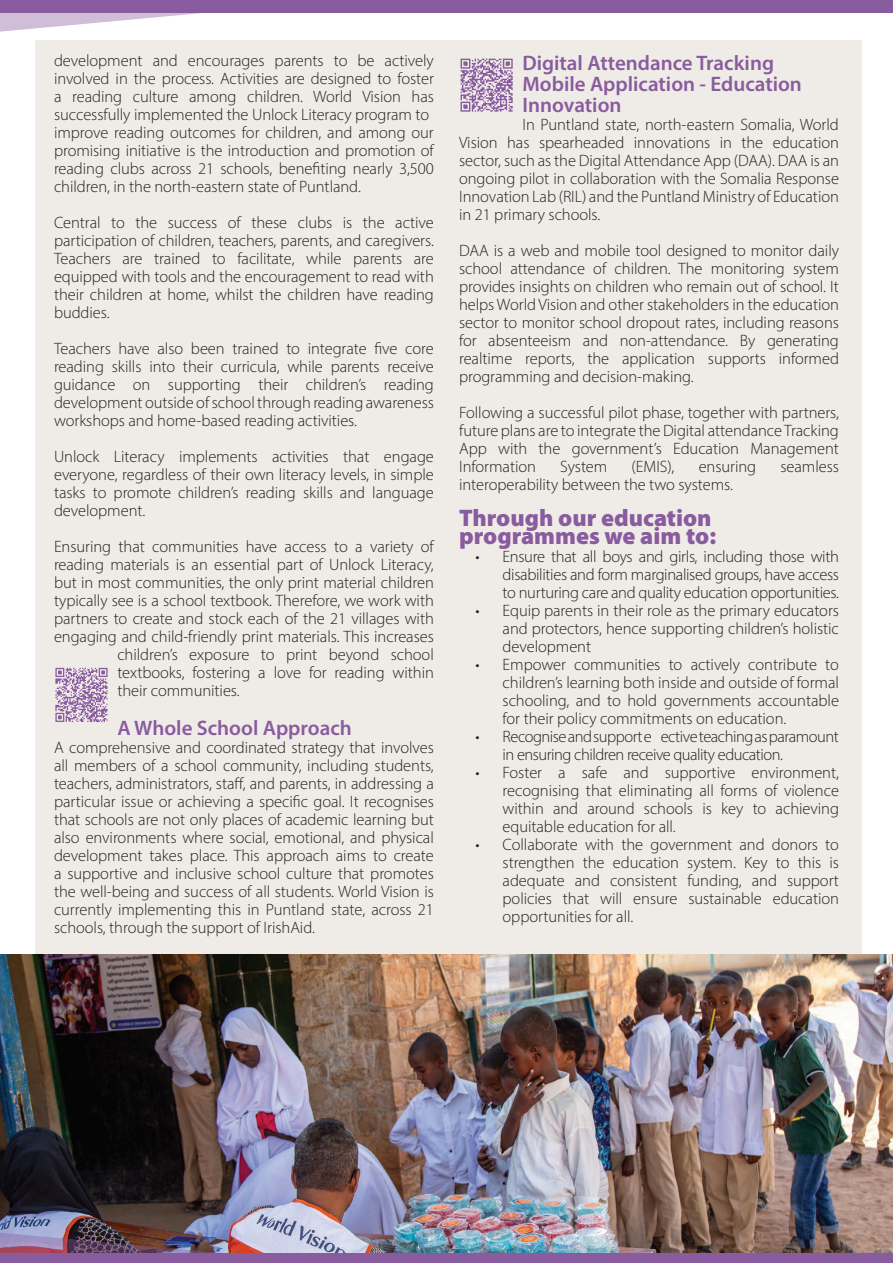
<style>
.page{position:relative;width:893px;height:1263px;background:#fff}
.page>*{position:absolute;margin:0;border:0;box-sizing:border-box;transform-origin:0 0}
.t1{font:900 24px "Myriad Pro";color:#895b9f}
.t2{font:600 21px/21px "Myriad Pro";color:#895b9f}
.t3{font:300 16.5px/18px "Myriad Pro";letter-spacing:-.005em;color:#231f20;text-align:justify}
.t4{font:300 16.5px/18px "Myriad Pro";letter-spacing:-.03em;color:#231f20}
</style>
<div class="page">
<div style="left:35px;top:40px;width:827px;height:914px;background:#efebe7"></div>
<img style="left:0;top:954px;width:893px;height:299px">
<svg style="left:0;top:0;width:893px;height:32px"></svg>
<img style="left:0;top:1229px;width:887px;height:34px">
<svg style="left:55px;top:668px;width:53px;height:54px"></svg>
<svg style="left:460px;top:58px;width:53px;height:54px"></svg>
<p class="t3" style="left:54px;top:52px;width:381px">development and encourages parents to be actively involved in the process. Activities are designed to foster a reading culture among children. World Vision has successfully implemented the Unlock Literacy program to</p>
<p class="t3" style="left:54px;top:124px;width:381px">improve reading outcomes for children, and among our promising initiative is the introduction and promotion of reading clubs across 21 schools, benefiting nearly 3,500 children, in the north-eastern state of Puntland.</p>
<p class="t3" style="left:54px;top:214px;width:381px">Central to the success of these clubs is the active participation of children, teachers, parents, and caregivers.<br>Teachers are trained to facilitate, while parents are equipped with tools and the encouragement to read with their children at home, whilst the children have reading buddies.</p>
<p class="t3" style="left:54px;top:340px;width:381px">Teachers have also been trained to integrate five core reading skills into their curricula, while parents receive guidance on supporting their children’s reading development outside of school through reading awareness workshops and home-based reading activities.</p>
<p class="t3" style="left:54px;top:448px;width:381px">Unlock Literacy implements activities that engage everyone, regardless of their own literacy levels, in simple tasks to promote children’s reading skills and language development.</p>
<p class="t3" style="left:54px;top:538px;width:381px">Ensuring that communities have access to a variety of</p>
<p class="t3" style="left:54px;top:556px;width:381px">reading materials is an essential part of Unlock Literacy,</p>
<p class="t3" style="left:54px;top:574px;width:381px">but in most communities, the only print material children</p>
<p class="t3" style="left:54px;top:592px;width:381px">typically see is a school textbook. Therefore, we work with</p>
<p class="t3" style="left:54px;top:610px;width:381px">partners to create and stock each of the 21 villages with</p>
<p class="t3" style="left:54px;top:628px;width:381px">engaging and child-friendly print materials. This increases</p>
<p class="t3" style="left:117px;top:646px;width:318px">children’s exposure to print beyond school</p>
<p class="t3" style="left:117px;top:664px;width:318px">textbooks, fostering a love for reading within</p>
<p class="t3" style="left:117px;top:682px;width:124px">their communities.</p>
<p class="t2" style="left:117px;top:717px;width:236px">A Whole School Approach</p>
<p class="t3" style="left:54px;top:739px;width:381px">A comprehensive and coordinated strategy that involves all members of a school community, including students, teachers, administrators, staff, and parents, in addressing a particular issue or achieving a specific goal. It recognises that schools are not only places of academic learning but also environments where social, emotional, and physical development takes place. This approach aims to create a supportive and inclusive school culture that promotes the well-being and success of all students. World Vision is currently implementing this in Puntland state, across 21 schools, through the support of IrishAid.</p>
<p class="t2" style="left:522px;top:52px;width:281px">Digital Attendance Tracking<br>Mobile Application - Education<br>Innovation</p>
<p class="t3" style="left:459px;top:115px;width:381px;text-indent:63px">In Puntland state, north-eastern Somalia, World Vision has spearheaded innovations in the education sector, such as the Digital Attendance App (DAA). DAA is an ongoing pilot in collaboration with the Somalia Response Innovation Lab (RIL) and the Puntland Ministry of Education in 21 primary schools.</p>
<p class="t3" style="left:459px;top:241px;width:381px">DAA is a web and mobile tool designed to monitor daily school attendance of children. The monitoring system provides insights on children who remain out of school. It helps World Vision and other stakeholders in the education</p>
<p class="t3" style="left:459px;top:313px;width:381px">sector to monitor school dropout rates, including reasons for absenteeism and non-attendance. By generating realtime reports, the application supports informed programming and decision-making.</p>
<p class="t3" style="left:459px;top:403px;width:381px">Following a successful pilot phase, together with partners, future plans are to integrate the Digital attendance Tracking App with the government’s Education Management Information</p>
<p class="t3" style="left:560px;top:457px;width:49px">System</p>
<p class="t3" style="left:632px;top:457px;width:44px">(EMIS),</p>
<p class="t3" style="left:699px;top:457px;width:59px">ensuring</p>
<p class="t3" style="left:780px;top:457px;width:60px">seamless</p>
<p class="t3" style="left:459px;top:475px;width:275px">interoperability between the two systems.</p>
<p class="t1" style="left:459px;top:502px;width:254px">Through our education</p>
<p class="t1" style="left:459px;top:520px;width:259px">programmes we aim to:</p>
<p class="t3" style="left:503px;top:547px;width:338px;text-indent:-27px">• Ensure that all boys and girls, including those with disabilities and form marginalised groups, have access to nurturing care and quality education opportunities.</p>
<p class="t3" style="left:503px;top:601px;width:338px;text-indent:-27px">• Equip parents in their role as the primary educators and protectors, hence supporting children’s holistic development</p>
<p class="t3" style="left:503px;top:655px;width:338px;text-indent:-27px">• Empower communities to actively contribute to children’s learning both inside and outside of formal schooling, and to hold governments accountable for their policy commitments on education.</p>
<p class="t4" style="left:503px;top:727px;width:338px;text-indent:-27px">• Recognise and support e ective teaching as paramount in ensuring children receive quality education.</p>
<p class="t3" style="left:503px;top:763px;width:338px;text-indent:-27px">• Foster a safe and supportive environment, recognising that eliminating all forms of violence within and around schools is key to achieving equitable education for all.</p>
<p class="t3" style="left:503px;top:835px;width:338px;text-indent:-27px">• Collaborate with the government and donors to strengthen the education system. Key to this is adequate and consistent funding, and support policies that will ensure sustainable education opportunities for all.</p>
</div>
